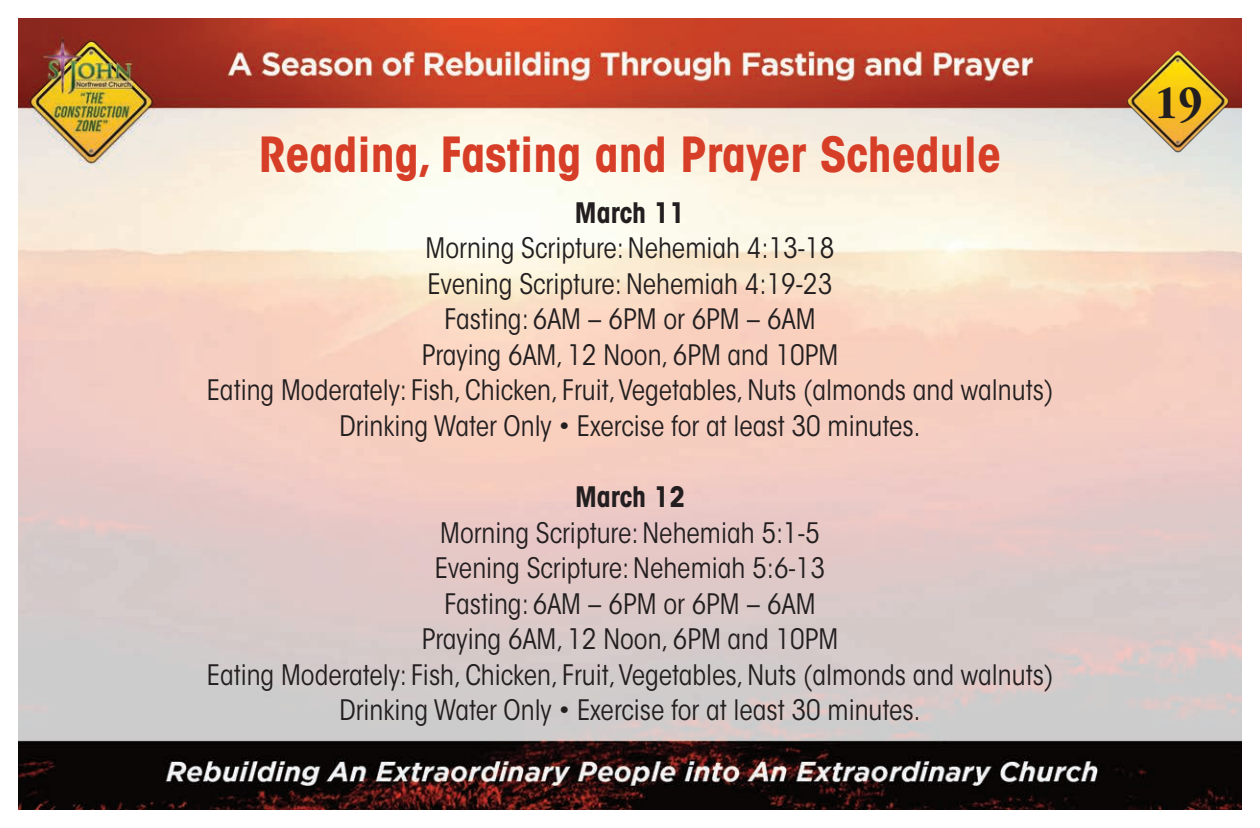
<style>
.page{position:relative;width:1260px;height:828px;background:#fff}
.page>*{position:absolute;margin:0;border:0;box-sizing:border-box;transform-origin:0 0}
.t1{font:700 condensed 48px "ITC Avant Garde Std";color:#d73e27}
.t2{font:700 condensed 48px "Garamond";color:#231f20}
.t3{font:condensed 28px "ITC Avant Garde Std";color:#231f20}
.t4{font:700 condensed 28px "ITC Avant Garde Std";color:#231f20}
</style>
<div class="page">
<img style="left:18px;top:18px;width:1224px;height:792px">
<img style="left:1121px;top:47px;width:113px;height:111px">
<p class="t1" style="left:259px;top:137px;width:744px">Reading, Fasting and Prayer Schedule</p>
<p class="t4" style="left:575px;top:202px;width:112px">March 11</p>
<p class="t3" style="left:426px;top:238px;width:410px">Morning Scripture: Nehemiah 4:13-18</p>
<p class="t3" style="left:428px;top:273px;width:406px">Evening Scripture: Nehemiah 4:19-23</p>
<p class="t3" style="left:445px;top:309px;width:372px">Fasting: 6AM – 6PM or 6PM – 6AM</p>
<p class="t3" style="left:422px;top:344px;width:418px">Praying 6AM, 12 Noon, 6PM and 10PM</p>
<p class="t3" style="left:207px;top:380px;width:848px">Eating Moderately: Fish, Chicken, Fruit, Vegetables, Nuts (almonds and walnuts)</p>
<p class="t3" style="left:340px;top:415px;width:583px">Drinking Water Only • Exercise for at least 30 minutes.</p>
<p class="t4" style="left:575px;top:487px;width:112px">March 12</p>
<p class="t3" style="left:440px;top:522px;width:381px">Morning Scripture: Nehemiah 5:1-5</p>
<p class="t3" style="left:435px;top:558px;width:392px">Evening Scripture: Nehemiah 5:6-13</p>
<p class="t3" style="left:445px;top:593px;width:372px">Fasting: 6AM – 6PM or 6PM – 6AM</p>
<p class="t3" style="left:422px;top:629px;width:418px">Praying 6AM, 12 Noon, 6PM and 10PM</p>
<p class="t3" style="left:207px;top:664px;width:848px">Eating Moderately: Fish, Chicken, Fruit, Vegetables, Nuts (almonds and walnuts)</p>
<p class="t3" style="left:340px;top:700px;width:583px">Drinking Water Only • Exercise for at least 30 minutes.</p>
<p class="t2" style="left:1155px;top:84px;width:49px">19</p>
</div>
